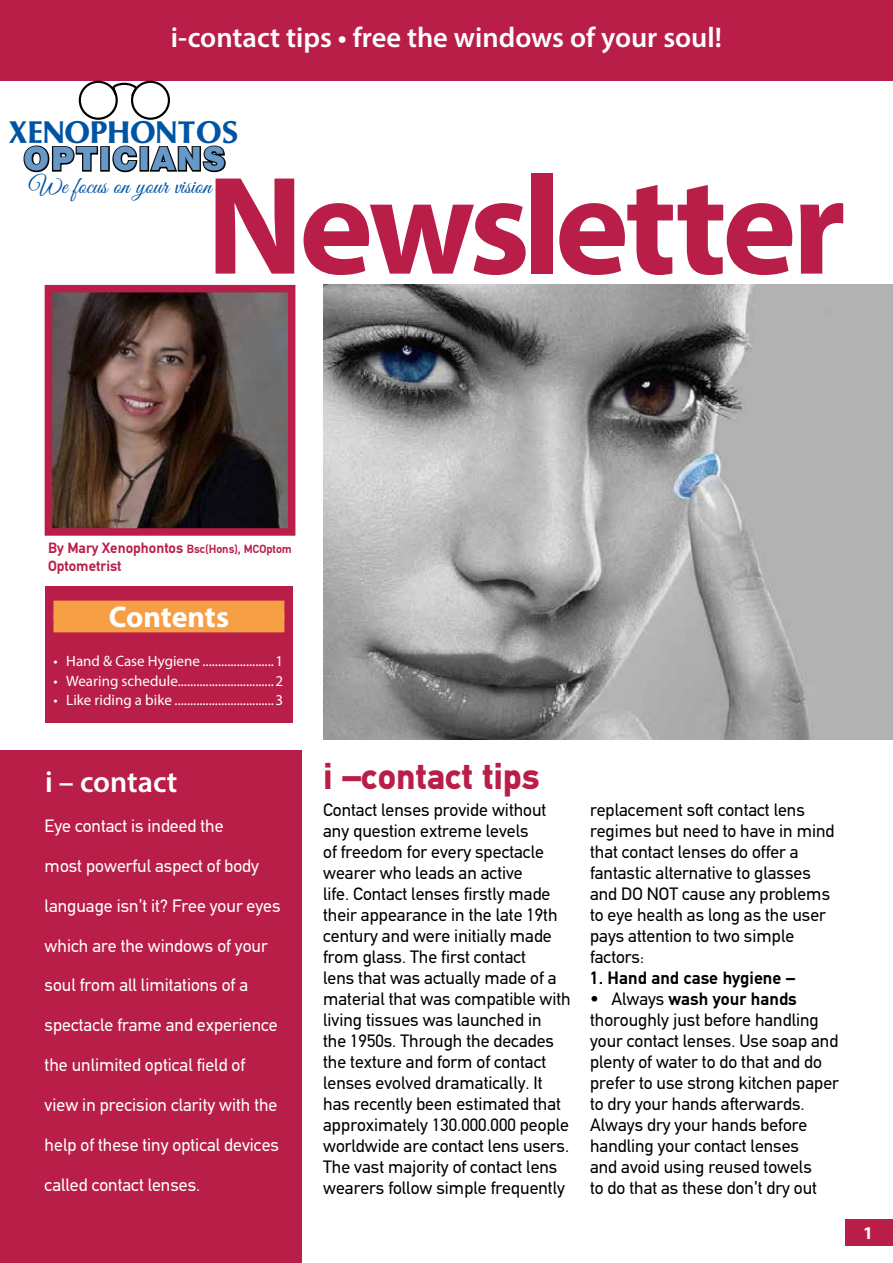
<style>
.page{position:relative;width:893px;height:1263px;background:#fff}
.page>*{position:absolute;margin:0;border:0;box-sizing:border-box;transform-origin:0 0}
.t1{font:700 141px "Myriad Pro";letter-spacing:-.035em;color:#b91e49}
.t2{font:900 37.5px "PF Din Text";color:#b91e49}
.t3{font:900 34.5px "CF Helvetica";letter-spacing:.06em;color:#6699c8}
.t4{font:700 32.4px "Mg Optima";letter-spacing:.01em;color:#0054a4;scale:.95 1}
.t5{font:600 30px "Myriad Pro";color:#fff}
.t6{font:700 30px "Myriad Pro";letter-spacing:-.005em;color:#fff}
.t7{font:600 28.5px "Myriad Pro";color:#fff}
.t8{font:24px "Great Vibes";color:#0054a4}
.t9{font:18px/21px "PF Din Text";color:#000}
.t10{font:18px "PF Din Text";color:#fff}
.t11{font:700 18px "PF Din Text";color:#000}
.t12{font:700 18px "Myriad Pro";color:#fff}
.t13{font:15px "Myriad Pro";color:#fff}
.t14{font:700 15px/18px "PF Din Text";color:#b91e49}
.s1{font-size:12px}
.s2{font-weight:700}
</style>
<div class="page">
<img style="left:323px;top:285px;width:570px;height:455px">
<div style="left:0;top:751px;width:302px;height:512px;background:#b91e49"></div>
<div style="left:45px;top:587px;width:248px;height:136px;background:#b91e49"></div>
<div style="left:54px;top:601px;width:230px;height:18px;background:#f79f45"></div>
<div style="left:54px;top:614px;width:230px;height:18px;background:#f79f45"></div>
<div style="left:0;top:0;width:893px;height:61px;background:#b91e49"></div>
<div style="left:0;top:25px;width:893px;height:56px;background:#b91e49"></div>
<div style="left:846px;top:1219px;width:47px;height:26px;background:#b91e49"></div>
<img style="left:54px;top:294px;width:232px;height:233px">
<div style="left:45px;top:285px;width:250px;height:251px;border:8px solid #b91e49"></div>
<div style="left:79px;top:81px;width:39px;height:39px;border:2px solid #000;border-radius:50%"></div>
<div style="left:131px;top:81px;width:39px;height:39px;border:2px solid #000;border-radius:50%"></div>
<svg style="left:111px;top:82px;width:28px;height:16px"></svg>
<svg style="left:23px;top:145px;width:76px;height:28px"></svg>
<div style="left:100px;top:146px;width:10px;height:26px;border:3px solid #000"></div>
<svg style="left:112px;top:145px;width:26px;height:28px"></svg>
<div style="left:140px;top:146px;width:9px;height:26px;border:3px solid #000"></div>
<svg style="left:148px;top:145px;width:78px;height:28px"></svg>
<h3 class="t7" style="left:171px;top:19px;width:552px">i-contact tips • free the windows of your soul!</h3>
<h3 class="t4" style="left:9px;top:115px;width:244px">XENOPHONTOS</h3>
<h3 class="t3" style="left:24px;top:140px;width:203px">OPTICIANS</h3>
<h3 class="t8" style="left:29px;top:172px;width:184px">We focus on your vision</h3>
<h1 class="t1" style="left:206px;top:134px;width:641px">Newsletter</h1>
<p class="t14" style="left:48px;top:539px;width:245px">By Mary Xenophontos <span class="s1">Bsc(Hons), MCOptom<br></span>Optometrist</p>
<h3 class="t6" style="left:109px;top:597px;width:122px">Contents</h3>
<p class="t13" style="left:54px;top:652px;width:231px">• Hand &amp; Case Hygiene .......................1</p>
<p class="t13" style="left:54px;top:671px;width:231px">• Wearing schedule...............................2</p>
<p class="t13" style="left:54px;top:691px;width:231px">• Like riding a bike ................................3</p>
<h3 class="t5" style="left:45px;top:763px;width:134px">i – contact</h3>
<p class="t10" style="left:45px;top:815px;width:181px">Eye contact is indeed the</p>
<p class="t10" style="left:45px;top:855px;width:216px">most powerful aspect of body</p>
<p class="t10" style="left:45px;top:895px;width:237px">language isn’t it? Free your eyes</p>
<p class="t10" style="left:45px;top:935px;width:225px">which are the windows of your</p>
<p class="t10" style="left:45px;top:975px;width:205px">soul from all limitations of a</p>
<p class="t10" style="left:45px;top:1015px;width:235px">spectacle frame and experience</p>
<p class="t10" style="left:45px;top:1054px;width:202px">the unlimited optical field of</p>
<p class="t10" style="left:45px;top:1094px;width:234px">view in precision clarity with the</p>
<p class="t10" style="left:45px;top:1134px;width:236px">help of these tiny optical devices</p>
<p class="t10" style="left:45px;top:1174px;width:157px">called contact lenses.</p>
<h2 class="t2" style="left:323px;top:754px;width:218px">i –contact tips</h2>
<p class="t9" style="left:323px;top:800px;width:249px">Contact lenses provide without any question extreme levels<br>of freedom for every spectacle wearer who leads an active<br>life. Contact lenses firstly made their appearance in the late 19th century and were initially made from glass. The first contact<br>lens that was actually made of a material that was compatible with living tissues was launched in<br>the 1950s. Through the decades the texture and form of contact lenses evolved dramatically. It has recently been estimated that approximately 130.000.000 people worldwide are contact lens users.<br>The vast majority of contact lens wearers follow simple frequently</p>
<p class="t9" style="left:590px;top:800px;width:246px">replacement soft contact lens regimes but need to have in mind that contact lenses do offer a fantastic alternative to glasses and DO NOT cause any problems to eye health as long as the user pays attention to two simple factors:</p>
<p class="t11" style="left:590px;top:968px;width:206px">1. Hand and case hygiene –</p>
<p class="t9" style="left:590px;top:989px;width:250px">• Always <span class="s2">wash your hands </span>thoroughly just before handling your contact lenses. Use soap and plenty of water to do that and do prefer to use strong kitchen paper to dry your hands afterwards.<br>Always dry your hands before handling your contact lenses<br>and avoid using reused towels<br>to do that as these don’t dry out</p>
<p class="t12" style="left:863px;top:1221px;width:11px">1</p>
</div>
